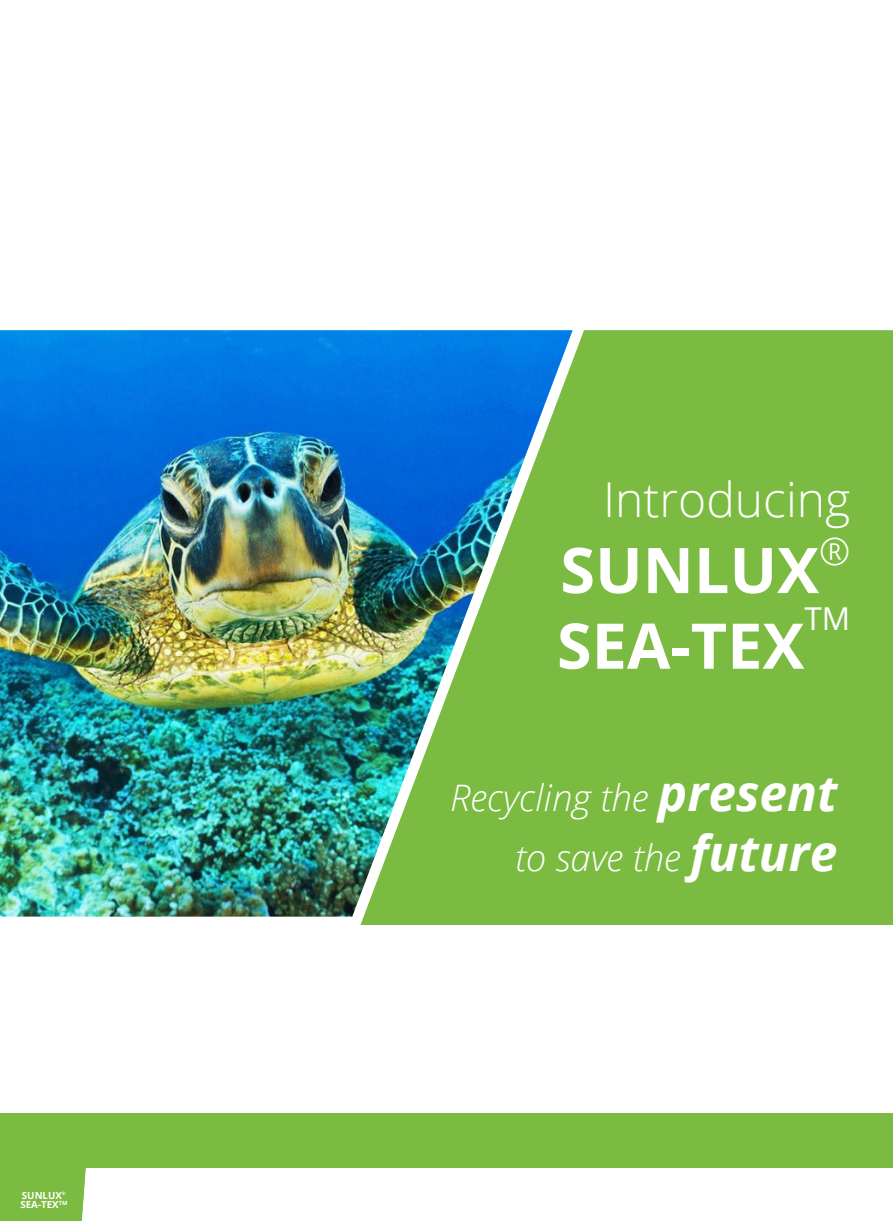
<style>
.page{position:relative;width:893px;height:1221px;background:#fff}
.page>*{position:absolute;margin:0;border:0;box-sizing:border-box;transform-origin:0 0}
.t1{font:700 63px "Open Sans";color:#fff}
.t2{font:300 48px "Open Sans";color:#fff}
.t3{font:300 37.5px "Open Sans";color:#fff}
.t4{font:italic 300 36.6px/59.6px "Open Sans";color:#fff;text-align:right}
.t5{font:31.5px "Open Sans";color:#fff}
.t6{font:700 9.75px/9px "Open Sans";color:#fff}
.s1{font-weight:700;font-size:49.65px}
</style>
<div class="page">
<div style="left:0;top:1167px;width:89px;height:53px;background:#7cbb41"></div>
<div style="left:361px;top:330px;width:532px;height:594px;background:#7cbb41"></div>
<img style="left:0;top:330px;width:573px;height:586px">
<div style="left:0;top:1113px;width:893px;height:54px;background:#7cbb41"></div>
<p class="t6" style="left:20px;top:1190px;width:48px">SUNLUX<sup>®<br></sup>SEA-TEX<sup>TM</sup></p>
<h2 class="t2" style="left:603px;top:467px;width:249px">Introducing</h2>
<h1 class="t1" style="left:560px;top:525px;width:260px">SUNLUX</h1>
<p class="t3" style="left:819px;top:525px;width:33px">®</p>
<h1 class="t1" style="left:557px;top:601px;width:249px">SEA-TEX</h1>
<p class="t5" style="left:804px;top:596px;width:47px">TM</p>
<p class="t4" style="left:450px;top:766px;width:389px">Recycling the <span class="s1">present </span>to save the <span class="s1">future</span></p>
</div>
